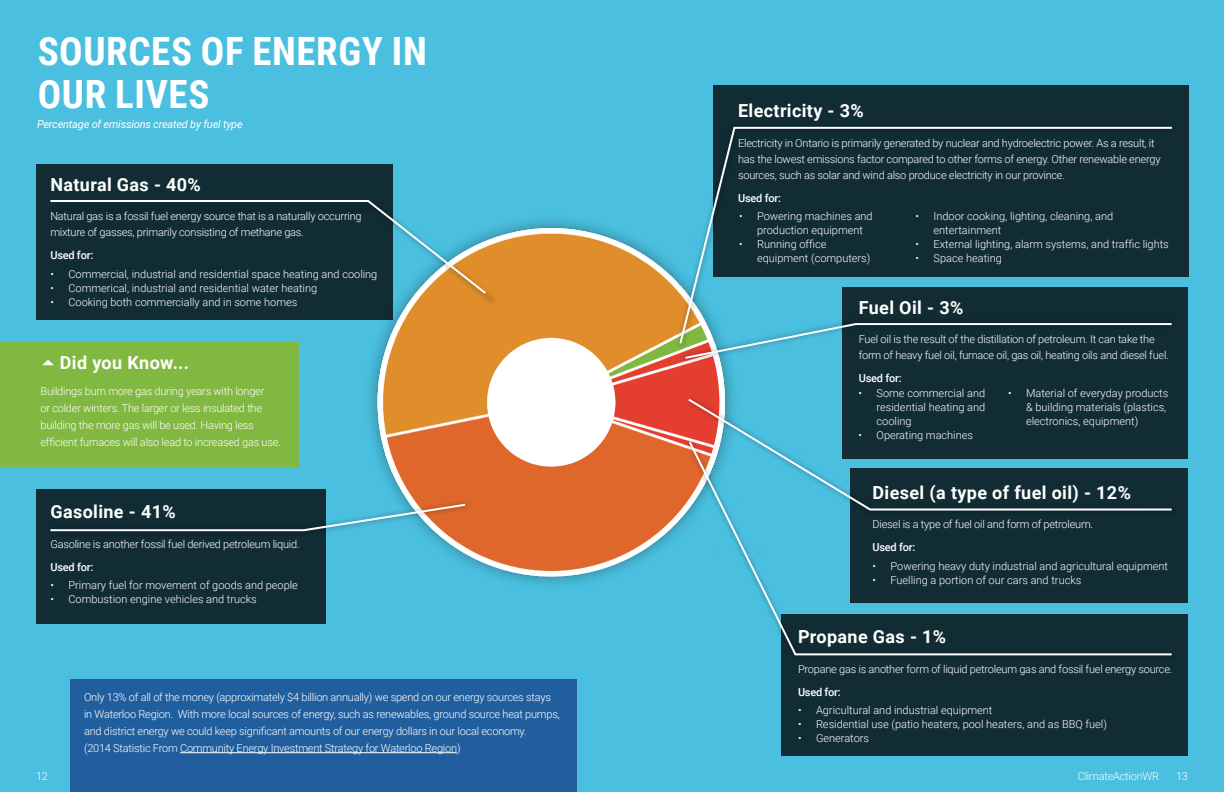
<style>
.page{position:relative;width:1224px;height:792px;background:#4abfdf}
.page>*{position:absolute;margin:0;border:0;box-sizing:border-box;transform-origin:0 0}
.Accent{font:700 39px/43px "Roboto Condensed";letter-spacing:.015em;color:#fff}
.Heading_3{font:700 18px "Roboto";letter-spacing:.02em;color:#fff}
.t1{font:300 11px/17px "Roboto";letter-spacing:-.02em;color:#fff}
.t2{font:300 11px/14px "Roboto";color:#fff}
.t3{font:500 11px "Roboto";letter-spacing:-.02em;color:#fff}
.t4{font:italic 11px "Roboto";letter-spacing:-.02em;color:#fff}
</style>
<div class="page">
<div style="left:842px;top:287px;width:346px;height:171px;background:#112c33"></div>
<div style="left:37px;top:165px;width:356px;height:155px;background:#112c33"></div>
<div style="left:37px;top:489px;width:289px;height:134px;background:#112c33"></div>
<div style="left:782px;top:614px;width:406px;height:142px;background:#112c33"></div>
<div style="left:851px;top:469px;width:337px;height:134px;background:#112c33"></div>
<div style="left:713px;top:86px;width:475px;height:191px;background:#112c33"></div>
<div style="left:0;top:342px;width:299px;height:124px;background:#81b841"></div>
<div style="left:71px;top:679px;width:506px;height:113px;background:#215e9e"></div>
<hr style="left:180px;top:752px;width:277px;height:1px;background:#fff">
<img style="left:370px;top:220px;width:363px;height:364px">
<svg style="left:42px;top:360px;width:12px;height:5px"></svg>
<div style="left:52px;top:201px;width:446px;height:105px;background:#000;opacity:.41"></div>
<svg style="left:50px;top:200px;width:438px;height:96px"></svg>
<div style="left:45px;top:498px;width:426px;height:39px;background:#000;opacity:.44"></div>
<svg style="left:48px;top:502px;width:419px;height:30px"></svg>
<div style="left:684px;top:437px;width:493px;height:224px;background:#000;opacity:.44"></div>
<svg style="left:687px;top:516px;width:487px;height:140px"></svg>
<div style="left:684px;top:394px;width:493px;height:122px;background:#000;opacity:.44"></div>
<svg style="left:686px;top:397px;width:488px;height:115px"></svg>
<div style="left:680px;top:317px;width:497px;height:47px;background:#000;opacity:.44"></div>
<svg style="left:683px;top:349px;width:491px;height:11px"></svg>
<div style="left:674px;top:121px;width:503px;height:228px;background:#000;opacity:.44"></div>
<svg style="left:678px;top:126px;width:496px;height:220px"></svg>
<p class="Accent" style="left:38px;top:28px;width:391px">SOURCES OF ENERGY IN<br>OUR LIVES</p>
<p class="t4" style="left:37px;top:116px;width:207px">Percentage of emissions created by fuel type</p>
<p class="Heading_3" style="left:50px;top:172px;width:152px">Natural Gas - 40%</p>
<p class="t1" style="left:50px;top:208px;width:313px;line-height:16px">Natural gas is a fossil fuel energy source that is a naturally occurring mixture of gasses, primarily consisting of methane gas.</p>
<p class="t3" style="left:50px;top:248px;width:44px">Used for:</p>
<p class="t2" style="left:50px;top:267px;width:329px">• Commercial, industrial and residential space heating and cooling</p>
<p class="t2" style="left:50px;top:281px;width:268px">• Commerical, industrial and residential water heating</p>
<p class="t2" style="left:50px;top:295px;width:249px">• Cooking both commercially and in some homes</p>
<p class="Heading_3" style="left:60px;top:350px;width:131px">Did you Know...</p>
<p class="t1" style="left:40px;top:382px;width:242px">Buildings burn more gas during years with longer<br>or colder winters. The larger or less insulated the building the more gas will be used. Having less efficient furnaces will also lead to increased gas use.</p>
<p class="Heading_3" style="left:50px;top:499px;width:127px">Gasoline - 41%</p>
<p class="t1" style="left:50px;top:535px;width:251px">Gasoline is another fossil fuel derived petroleum liquid.</p>
<p class="t3" style="left:50px;top:559px;width:44px">Used for:</p>
<p class="t2" style="left:50px;top:578px;width:249px">• Primary fuel for movement of goods and people</p>
<p class="t2" style="left:50px;top:592px;width:208px">• Combustion engine vehicles and trucks</p>
<p class="t1" style="left:84px;top:688px;width:477px">Only 13% of all of the money (approximately $4 billion annually) we spend on our energy sources stays in Waterloo Region. With more local sources of energy, such as renewables, ground source heat pumps, and district energy we could keep significant amounts of our energy dollars in our local economy.<br>(2014 Statistic From Community Energy Investment Strategy for Waterloo Region)</p>
<p class="Heading_3" style="left:738px;top:98px;width:127px">Electricity - 3%</p>
<p class="t1" style="left:738px;top:134px;width:424px;line-height:16px">Electricity in Ontario is primarily generated by nuclear and hydroelectric power. As a result, it has the lowest emissions factor compared to other forms of energy. Other renewable energy sources, such as solar and wind also produce electricity in our province.</p>
<p class="t3" style="left:738px;top:190px;width:44px">Used for:</p>
<p class="t2" style="left:757px;top:209px;width:117px;text-indent:-18px">• Powering machines and production equipment</p>
<p class="t2" style="left:757px;top:237px;width:115px;text-indent:-18px">• Running office equipment (computers)</p>
<p class="t2" style="left:934px;top:209px;width:181px;text-indent:-18px">• Indoor cooking, lighting, cleaning, and entertainment</p>
<p class="t2" style="left:916px;top:237px;width:255px">• External lighting, alarm systems, and traffic lights</p>
<p class="t2" style="left:916px;top:251px;width:88px">• Space heating</p>
<p class="Heading_3" style="left:859px;top:295px;width:106px">Fuel Oil - 3%</p>
<p class="t1" style="left:859px;top:331px;width:312px;line-height:16px">Fuel oil is the result of the distillation of petroleum. It can take the form of heavy fuel oil, furnace oil, gas oil, heating oils and diesel fuel.</p>
<p class="t3" style="left:859px;top:370px;width:44px">Used for:</p>
<p class="t1" style="left:877px;top:386px;width:110px;line-height:14px;text-align:justify;text-indent:-18px">• Some commercial and residential heating and cooling</p>
<p class="t2" style="left:859px;top:428px;width:116px">• Operating machines</p>
<p class="t2" style="left:1026px;top:386px;width:144px;text-indent:-18px">• Material of everyday products &amp; building materials (plastics, electronics, equipment)</p>
<p class="Heading_3" style="left:873px;top:480px;width:260px">Diesel (a type of fuel oil) - 12%</p>
<p class="t1" style="left:873px;top:515px;width:222px">Diesel is a type of fuel oil and form of petroleum.</p>
<p class="t3" style="left:873px;top:540px;width:44px">Used for:</p>
<p class="t2" style="left:873px;top:558px;width:297px">• Powering heavy duty industrial and agricultural equipment</p>
<p class="t2" style="left:873px;top:572px;width:210px">• Fuelling a portion of our cars and trucks</p>
<p class="Heading_3" style="left:798px;top:624px;width:150px">Propane Gas - 1%</p>
<p class="t1" style="left:798px;top:660px;width:376px">Propane gas is another form of liquid petroleum gas and fossil fuel energy source.</p>
<p class="t3" style="left:798px;top:684px;width:44px">Used for:</p>
<p class="t2" style="left:798px;top:703px;width:196px">• Agricultural and industrial equipment</p>
<p class="t2" style="left:798px;top:717px;width:311px">• Residential use (patio heaters, pool heaters, and as BBQ fuel)</p>
<p class="t2" style="left:798px;top:731px;width:73px">• Generators</p>
<p class="t1" style="left:36px;top:767px;width:13px">12</p>
<p class="t1" style="left:1078px;top:767px;width:83px">ClimateActionWR</p>
<p class="t1" style="left:1176px;top:767px;width:13px">13</p>
</div>
